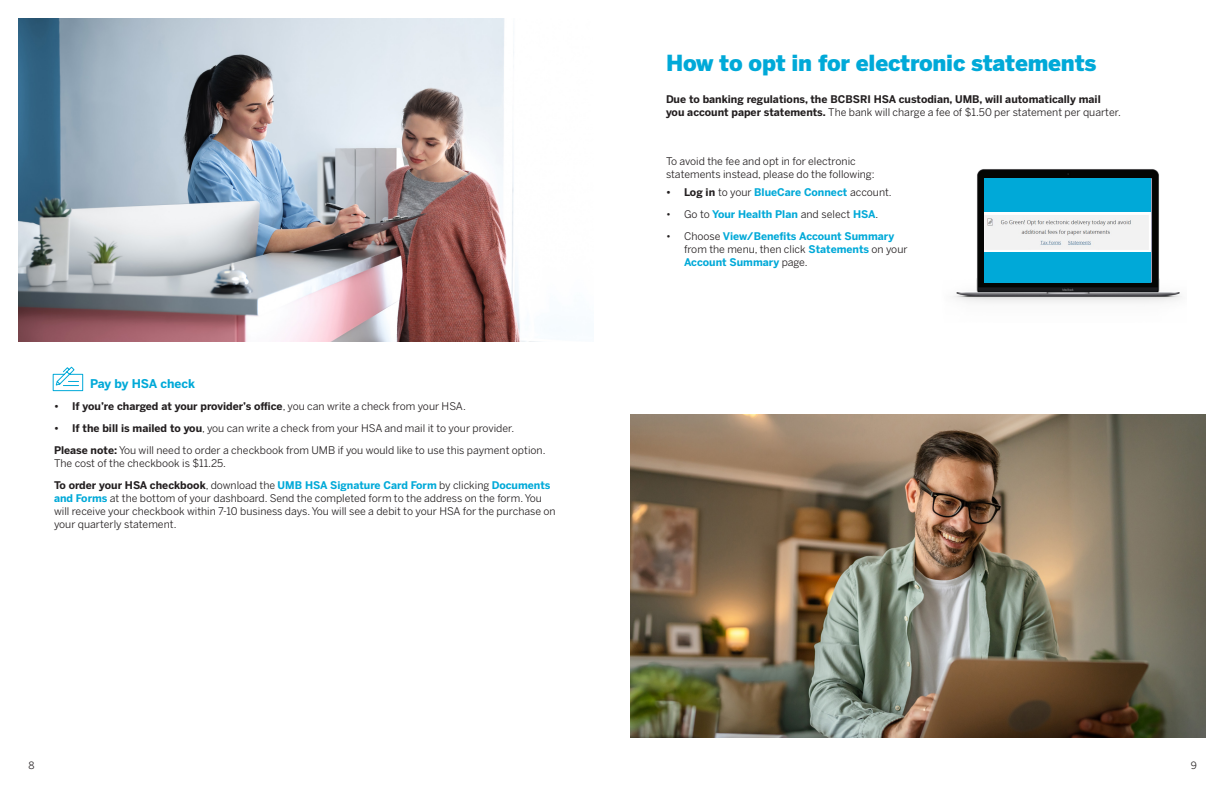
<style>
.page{position:relative;width:1224px;height:792px;background:#fff}
.page>*{position:absolute;margin:0;border:0;box-sizing:border-box;transform-origin:0 0}
.t1{font:900 22px "Benton Sans";letter-spacing:-.01em;color:#00a9d8}
.BODY_TEXT_10_5_14{font:700 12px "Benton Sans";color:#00a9d8}
.BODY_TEXT_10_5_14-2{font:10.5px/13px "Benton Sans";color:#231f20}
.BODY_TEXT_10_5_14-3{font:700 10.5px/13px "Benton Sans";color:#231f20}
.t2{font:700 10.5px/13px "Benton Sans";color:#00a9d8}
.t3{font:10px "Benton Sans";color:#231f20}
.s1{font-weight:400}
.s2{font-weight:700}
.s3{font-weight:700;color:#00a9d8}
.s4{color:#231f20}
.s5{font-weight:400;color:#231f20}
</style>
<div class="page">
<img style="left:953px;top:169px;width:229px;height:134px">
<div style="left:984px;top:178px;width:167px;height:105px;background:#00a9d8"></div>
<img style="left:984px;top:213px;width:167px;height:39px">
<img style="left:18px;top:18px;width:521px;height:324px">
<svg style="left:52px;top:366px;width:32px;height:25px"></svg>
<img style="left:630px;top:414px;width:576px;height:324px">
<p class="BODY_TEXT_10_5_14" style="left:90px;top:377px;width:107px">Pay by HSA check</p>
<p class="BODY_TEXT_10_5_14-3" style="left:54px;top:400px;width:413px">• If you’re charged at your provider’s office<span class="s1">, you can write a check from your HSA.</span></p>
<p class="BODY_TEXT_10_5_14-2" style="left:54px;top:422px;width:462px"><span class="s2">• If the bill is mailed to you</span>, you can write a check from your HSA and mail it to your provider.</p>
<p class="BODY_TEXT_10_5_14-2" style="left:54px;top:444px;width:493px"><span class="s2">Please note:</span> You will need to order a checkbook from UMB if you would like to use this payment option.<br>The cost of the checkbook is $11.25.</p>
<p class="BODY_TEXT_10_5_14-2" style="left:54px;top:479px;width:503px"><span class="s2">To order your HSA checkbook</span>, download the <span class="s3">UMB HSA Signature Card Form</span> by clicking <span class="s3">Documents and Forms</span> at the bottom of your dashboard. Send the completed form to the address on the form. You will receive your checkbook within 7-10 business days. You will see a debit to your HSA for the purchase on your quarterly statement.</p>
<p class="t1" style="left:666px;top:50px;width:432px">How to opt in for electronic statements</p>
<p class="BODY_TEXT_10_5_14-3" style="left:666px;top:92px;width:456px">Due to banking regulations, the BCBSRI HSA custodian, UMB, will automatically mail you account paper statements. <span class="s1">The bank will charge a fee of $1.50 per statement per quarter.</span></p>
<p class="BODY_TEXT_10_5_14-2" style="left:666px;top:155px;width:210px">To avoid the fee and opt in for electronic statements instead, please do the following:</p>
<p class="t2" style="left:666px;top:185px;width:227px"><span class="s4">• Log in</span> <span class="s5">to your</span> BlueCare Connect <span class="s5">account.</span></p>
<p class="t2" style="left:666px;top:207px;width:214px"><span class="s5">• Go to</span> Your Health Plan <span class="s5">and select</span> HSA<span class="s5">.</span></p>
<p class="t2" style="left:684px;top:229px;width:225px;text-indent:-18px"><span class="s5">• Choose</span> View/Benefits Account Summary <span class="s5">from the menu, then click</span> Statements <span class="s5">on your<br></span>Account Summary <span class="s5">page.</span></p>
<p class="t3" style="left:28px;top:759px;width:8px">8</p>
<p class="t3" style="left:1191px;top:759px;width:8px">9</p>
</div>
